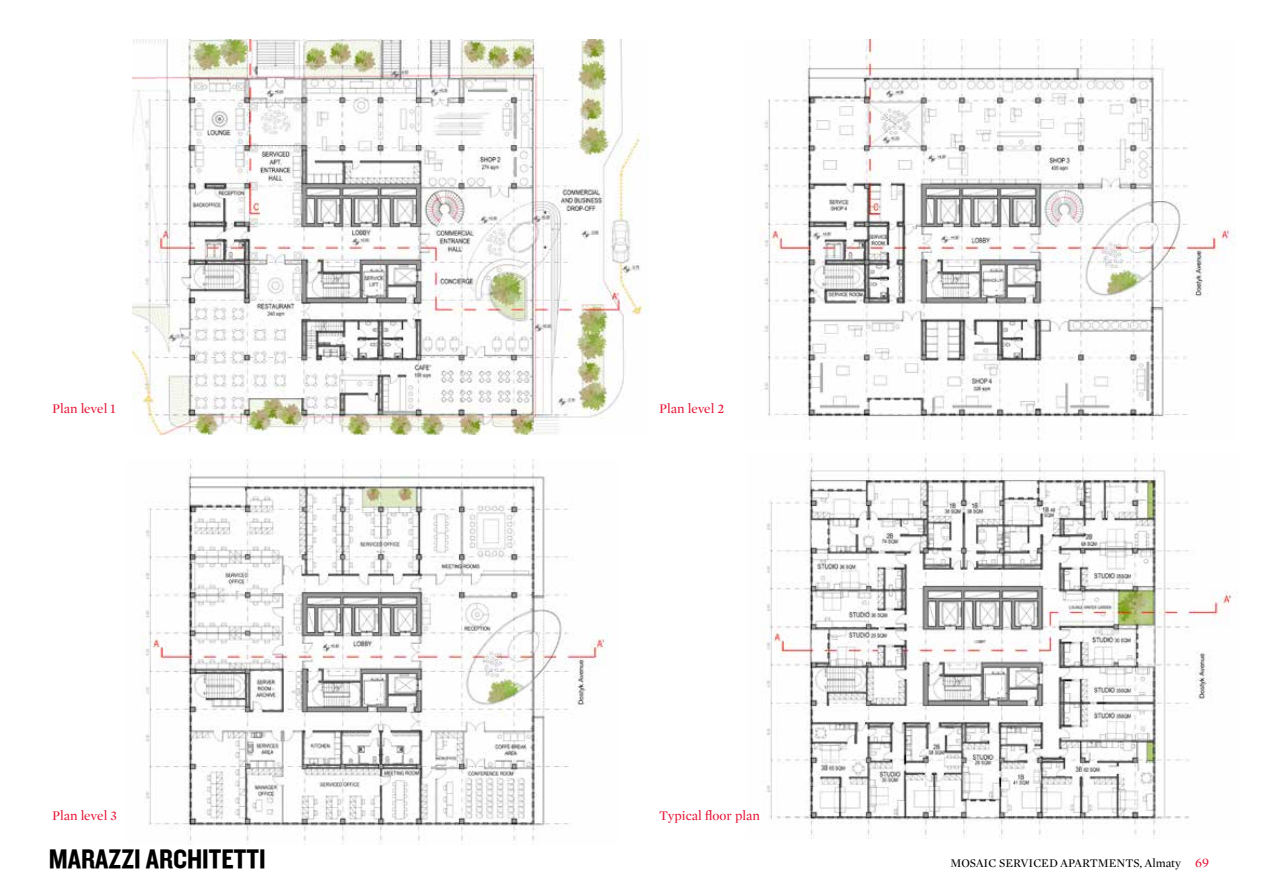
<style>
.page{position:relative;width:1263px;height:893px;background:#fff}
.page>*{position:absolute;margin:0;border:0;box-sizing:border-box;transform-origin:0 0}
.t1{font:27.75px "Knockout HTF50 Welterweight";color:#000}
.t2{font:13.5px "Mercury Display";color:#e51434}
.t3{font:12px "Mercury Display";color:#000}
</style>
<div class="page">
<img style="left:133px;top:40px;width:512px;height:394px">
<img style="left:759px;top:40px;width:476px;height:400px">
<img style="left:142px;top:460px;width:466px;height:385px">
<img style="left:763px;top:454px;width:469px;height:384px">
<p class="t2" style="left:52px;top:399px;width:65px">Plan level 1</p>
<p class="t2" style="left:52px;top:806px;width:66px">Plan level 3</p>
<p class="t2" style="left:659px;top:399px;width:67px">Plan level 2</p>
<p class="t2" style="left:659px;top:806px;width:102px">Typical floor plan</p>
<h1 class="t1" style="left:49px;top:844px;width:218px">MARAZZI ARCHITETTI</h1>
<p class="t2" style="left:1195px;top:853px;width:15px">69</p>
<p class="t3" style="left:950px;top:855px;width:232px">MOSAIC SERVICED APARTMENTS, Almaty</p>
</div>
